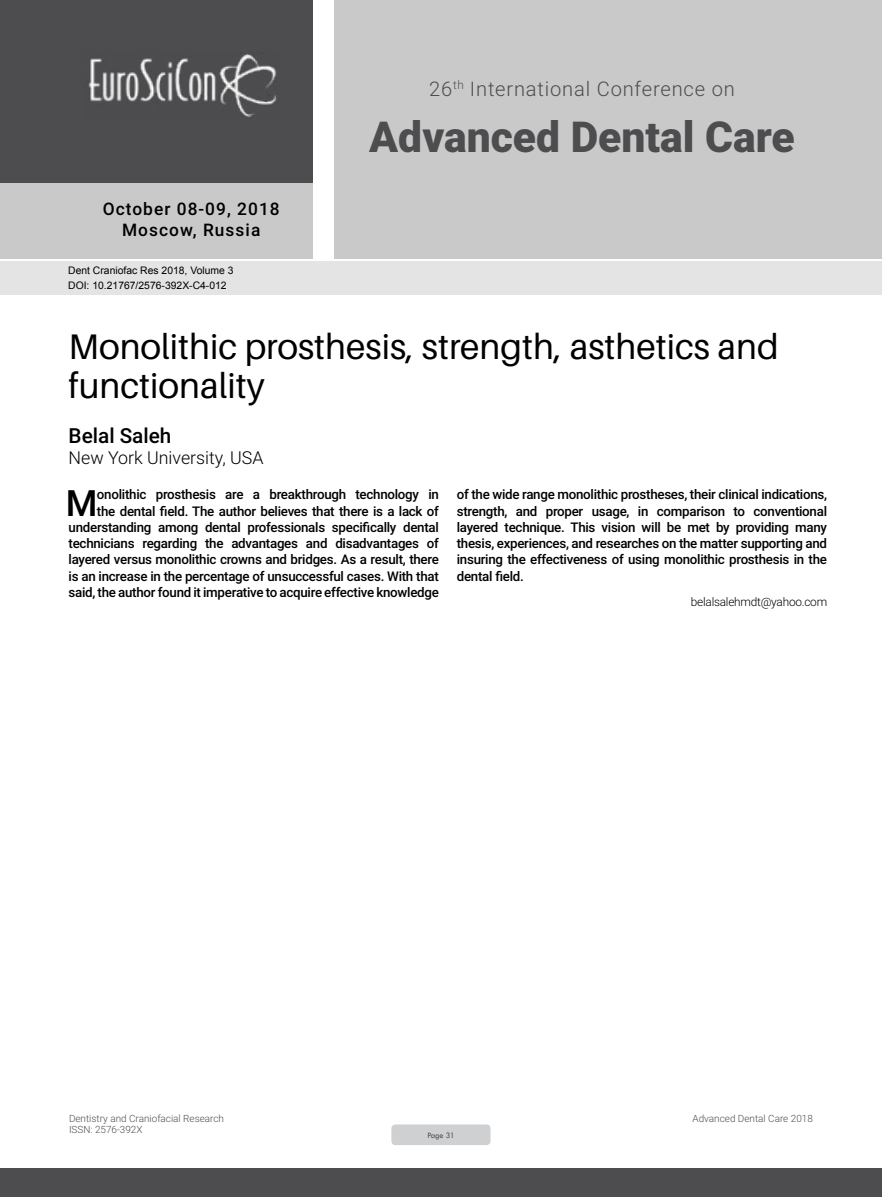
<style>
.page{position:relative;width:882px;height:1197px;background:#fff}
.page>*{position:absolute;margin:0;border:0;box-sizing:border-box;transform-origin:0 0}
.t1{font:900 42.7px "Roboto";color:#4d4d4f}
.t2{font:500 36.23px "Roboto";color:#000}
.t3{font:35.52px/39.2px "Aileron";color:#000}
.t4{font:500 20.82px "Roboto";color:#000}
.t5{font:300 20.12px "Roboto";letter-spacing:.04em;color:#4d4d4f}
.t6{font:300 17.85px "Roboto";color:#000}
.t7{font:500 17.32px/20.8px "Roboto";letter-spacing:.06em;color:#000;text-align:center}
.t8{font:500 13.3px/16.3px "Roboto";letter-spacing:-.02em;color:#000;text-align:right}
.t9{font:300 11.9px "Roboto";letter-spacing:-.02em;color:#000}
.t10{font:10.33px/14.2px "Arial";color:#000}
.t11{font:300 9.97px "Roboto";color:#4d4d4f}
.t12{font:8.58px "Tw Cen";letter-spacing:-.02em;color:#4d4d4f;scale:.95 1}
</style>
<div class="page">
<div style="left:0;top:0;width:313px;height:183px;background:#4d4d4f"></div>
<div style="left:1px;top:183px;width:312px;height:76px;background:#c9c9ca"></div>
<div style="left:335px;top:0;width:547px;height:259px;background:#c9c9ca"></div>
<img style="left:88px;top:54px;width:188px;height:63px">
<div style="left:0;top:1169px;width:882px;height:28px;background:#4d4d4f"></div>
<div style="left:1px;top:261px;width:881px;height:33px;background:#e4e4e4"></div>
<div style="left:391px;top:1124px;width:100px;height:21px;background:#cfd0d2;border-radius:4px"></div>
<h3 class="t7" style="left:103px;top:198px;width:178px">October 08-09, 2018<br>Moscow, Russia</h3>
<p class="t10" style="left:68px;top:264px;width:167px">Dent Craniofac Res 2018, Volume 3<br>DOI: 10.21767/2576-392X-C4-012</p>
<h3 class="t5" style="left:429px;top:74px;width:307px">26<sup>th</sup> International Conference on</h3>
<h1 class="t1" style="left:369px;top:107px;width:427px">Advanced Dental Care</h1>
<h3 class="t3" style="left:69px;top:328px;width:712px">Monolithic prosthesis, strength, asthetics and functionality</h3>
<h3 class="t4" style="left:69px;top:421px;width:104px">Belal Saleh</h3>
<h3 class="t6" style="left:69px;top:446px;width:196px">New York University, USA</h3>
<p class="t8" style="left:69px;top:486px;width:372px">onolithic prosthesis are a breakthrough technology in<br>the dental field. The author believes that there is a lack of understanding among dental professionals specifically dental technicians regarding the advantages and disadvantages of layered versus monolithic crowns and bridges. As a result, there is an increase in the percentage of unsuccessful cases. With that said, the author found it imperative to acquire effective knowledge</p>
<p class="t8" style="left:457px;top:486px;width:372px;text-align:justify">of the wide range monolithic prostheses, their clinical indications, strength, and proper usage, in comparison to conventional layered technique. This vision will be met by providing many thesis, experiences, and researches on the matter supporting and insuring the effectiveness of using monolithic prosthesis in the dental field.</p>
<p class="t9" style="left:691px;top:593px;width:138px">belalsalehmdt@yahoo.com</p>
<h2 class="t2" style="left:66px;top:477px;width:33px">M</h2>
<p class="t11" style="left:69px;top:1111px;width:157px">Dentistry and Craniofacial Research</p>
<p class="t11" style="left:692px;top:1111px;width:122px">Advanced Dental Care 2018</p>
<p class="t11" style="left:69px;top:1123px;width:75px">ISSN: 2576-392X</p>
<p class="t12" style="left:427px;top:1130px;width:30px">Page 31</p>
</div>
